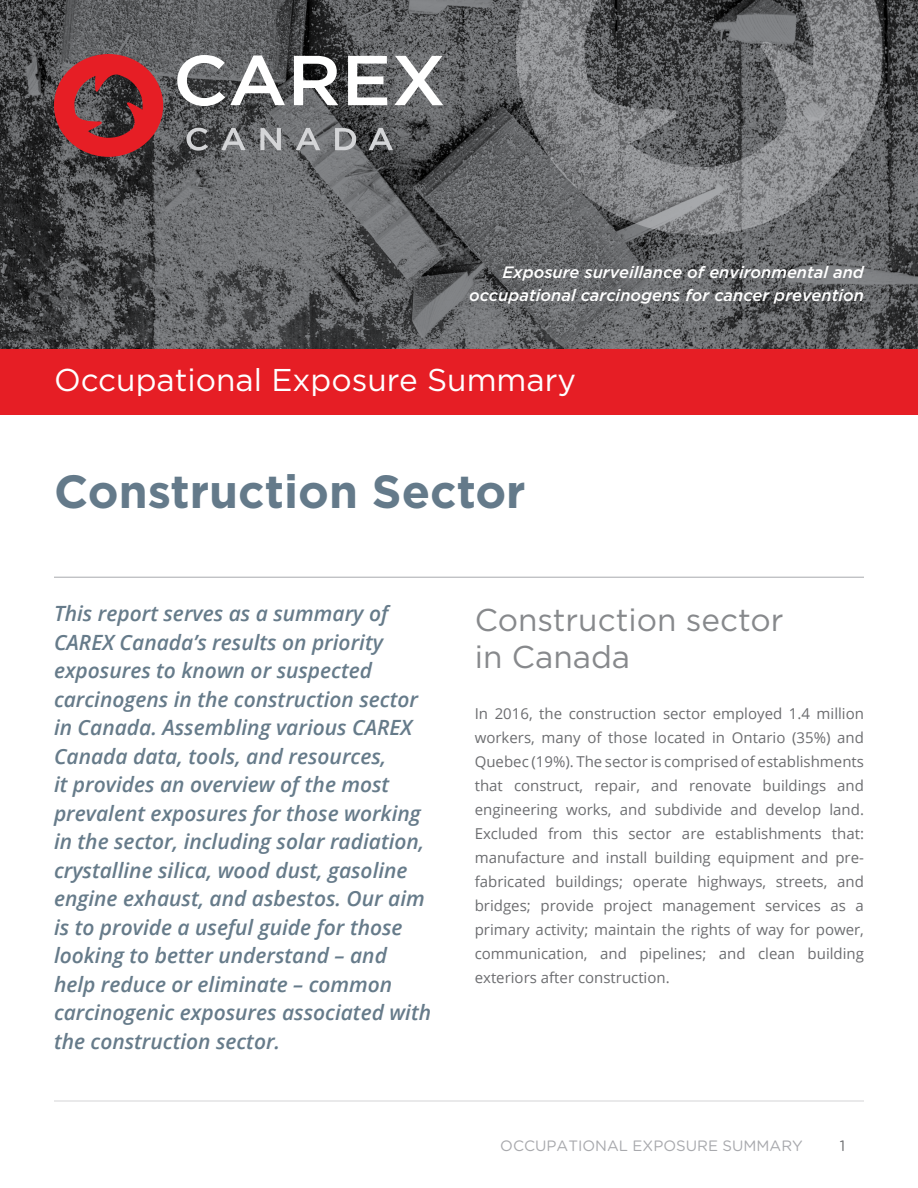
<style>
.page{position:relative;width:918px;height:1188px;background:#fff}
.page>*{position:absolute;margin:0;border:0;box-sizing:border-box;transform-origin:0 0}
.heading_one{font:700 46.5px "Gotham";color:#647a8a}
.heading_two{font:31.5px "Gotham";color:#fff}
.heading_two-2{font:31.5px/37.8px "Gotham";color:#87898c}
.intro_text{font:italic 600 21px/28.5px "Open Sans";color:#667b8a}
.gotham_body_copy{font:italic 500 16.5px/22.5px "Gotham";color:#fff;text-align:right}
.main_body{font:15px/24px "Open Sans";color:#6c6d70;text-align:justify}
.t1{font:15px "Gotham Rounded";color:#a8a9ad}
.t2{font:15px "Gotham Rounded";color:#6c6d70}
</style>
<div class="page">
<hr style="left:54px;top:1101px;width:810px;height:1px;background:#d4d5d7">
<img style="left:0;top:0;width:918px;height:349px">
<svg style="left:516px;top:0;width:367px;height:235px"></svg>
<hr style="left:54px;top:577px;width:810px;height:1px;background:#a8a9ad">
<div style="left:0;top:349px;width:918px;height:65px;background:#e61e25"></div>
<svg style="left:54px;top:54px;width:109px;height:103px"></svg>
<svg style="left:177px;top:55px;width:108px;height:51px"></svg>
<svg style="left:294px;top:56px;width:44px;height:49px"></svg>
<svg style="left:348px;top:56px;width:39px;height:49px"></svg>
<svg style="left:394px;top:56px;width:49px;height:49px"></svg>
<svg style="left:187px;top:128px;width:21px;height:23px"></svg>
<svg style="left:221px;top:128px;width:25px;height:22px"></svg>
<svg style="left:260px;top:128px;width:21px;height:22px"></svg>
<svg style="left:296px;top:128px;width:24px;height:22px"></svg>
<svg style="left:335px;top:128px;width:21px;height:22px"></svg>
<svg style="left:368px;top:128px;width:25px;height:22px"></svg>
<p class="gotham_body_copy" style="left:469px;top:261px;width:396px">Exposure surveillance of environmental and occupational carcinogens for cancer prevention</p>
<p class="heading_two" style="left:54px;top:360px;width:524px">Occupational Exposure Summary</p>
<p class="heading_one" style="left:54px;top:460px;width:473px">Construction Sector</p>
<p class="intro_text" style="left:54px;top:599px;width:379px">This report serves as a summary of CAREX Canada’s results on priority exposures to known or suspected carcinogens in the construction sector in Canada. Assembling various CAREX Canada data, tools, and resources,<br>it provides an overview of the most prevalent exposures for those working in the sector, including solar radiation, crystalline silica, wood dust, gasoline engine exhaust, and asbestos. Our aim is to provide a useful guide for those looking to better understand – and help reduce or eliminate – common carcinogenic exposures associated with the construction sector.</p>
<p class="heading_two-2" style="left:475px;top:600px;width:310px">Construction sector in Canada</p>
<p class="main_body" style="left:475px;top:701px;width:391px">In 2016, the construction sector employed 1.4 million workers, many of those located in Ontario (35%) and Quebec (19%). The sector is comprised of establishments that construct, repair, and renovate buildings and engineering works, and subdivide and develop land.<br>Excluded from this sector are establishments that: manufacture and install building equipment and pre&shy;fabricated buildings; operate highways, streets, and bridges; provide project management services as a primary activity; maintain the rights of way for power, communication, and pipelines; and clean building exteriors after construction.</p>
<p class="t1" style="left:500px;top:1135px;width:304px">OCCUPATIONAL EXPOSURE SUMMARY</p>
<p class="t2" style="left:840px;top:1135px;width:7px">1</p>
</div>
